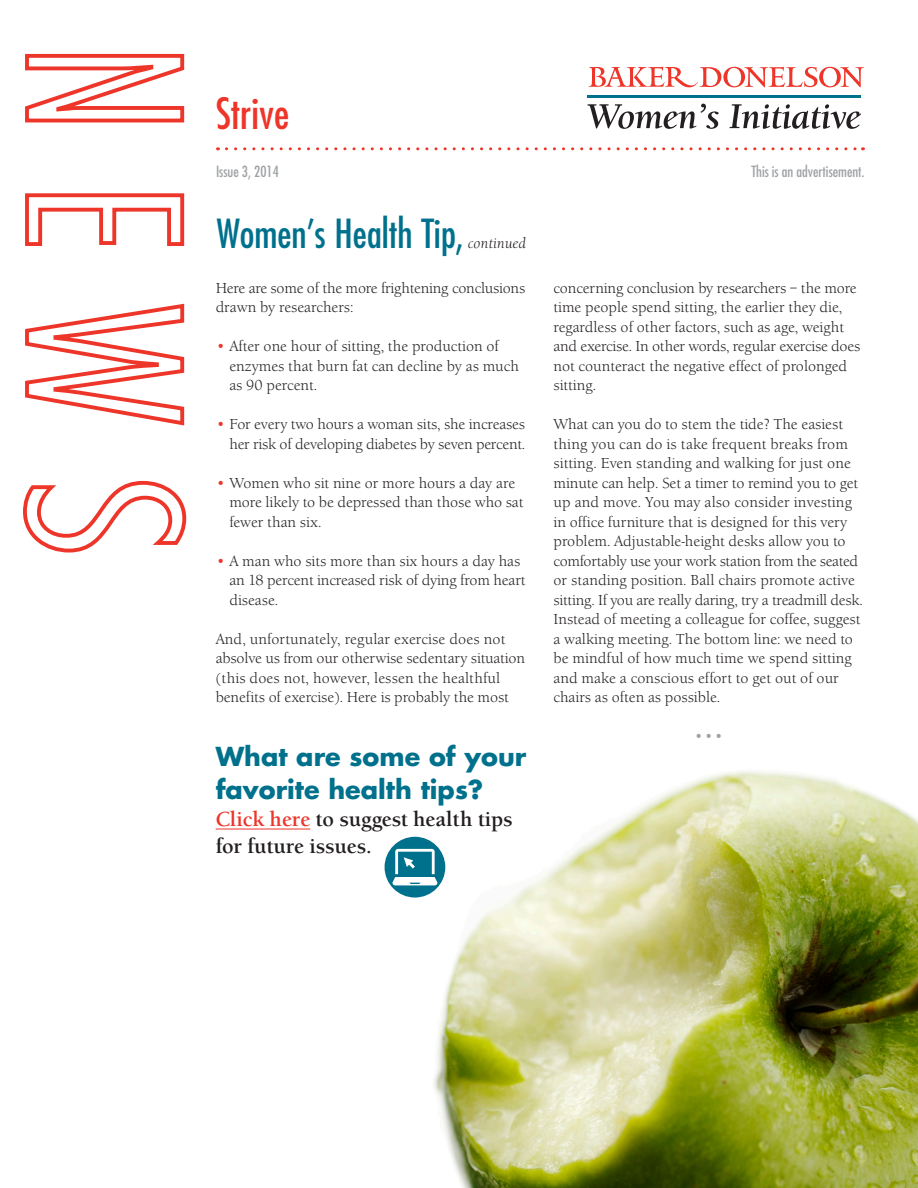
<style>
.page{position:relative;width:918px;height:1188px;background:#fff}
.page>*{position:absolute;margin:0;border:0;box-sizing:border-box;transform-origin:0 0}
.t1{font:condensed 42px "Futura";color:#ee3529}
.t2{font:condensed 39px "Futura";color:#00718c}
.t3{font:700 25.5px/33px "Futura";color:#00718c}
.t4{font:700 21px/27px "Berkeley Old ITC";color:#231f20}
.t5{font:15px/19.5px "Berkeley Old ITC";color:#231f20}
.t6{font:condensed 15px "Futura";color:#9fa3a6}
.t7{font:italic 15px "Berkeley Old ITC";color:#231f20}
.t8{font:15px "Berkeley Old ITC";color:#9fa3a6}
.s1{color:#ee3529}
</style>
<div class="page">
<svg style="left:25px;top:53px;width:160px;height:70px"></svg>
<svg style="left:25px;top:193px;width:160px;height:53px"></svg>
<svg style="left:25px;top:303px;width:160px;height:123px"></svg>
<svg style="left:23px;top:480px;width:164px;height:73px"></svg>
<img style="left:399px;top:771px;width:519px;height:417px">
<svg style="left:226px;top:147px;width:637px;height:3px"></svg>
<svg style="left:589px;top:67px;width:275px;height:20px"></svg>
<svg style="left:587px;top:104px;width:132px;height:25px"></svg>
<svg style="left:730px;top:104px;width:131px;height:25px"></svg>
<hr style="left:588px;top:95px;width:273px;height:2px;background:#00718c">
<hr style="left:216px;top:829px;width:94px;height:1px;background:#ee3529">
<div style="left:385px;top:837px;width:60px;height:61px;background:#00718c;border-radius:50%"></div>
<svg style="left:392px;top:849px;width:45px;height:36px"></svg>
<h1 class="t1" style="left:216px;top:88px;width:75px">Strive</h1>
<p class="t6" style="left:216px;top:162px;width:64px">Issue 3, 2014</p>
<p class="t2" style="left:217px;top:210px;width:249px">Women’s Health Tip,</p>
<p class="t7" style="left:468px;top:234px;width:60px">continued</p>
<p class="t5" style="left:216px;top:278px;width:311px">Here are some of the more frightening conclusions drawn by researchers:</p>
<p class="t5" style="left:229px;top:336px;width:291px;text-indent:-14px"><span class="s1">•</span> After one hour of sitting, the production of enzymes that burn fat can decline by as much as 90 percent.</p>
<p class="t5" style="left:216px;top:414px;width:311px;text-align:right"><span class="s1">•</span> For every two hours a woman sits, she increases her risk of developing diabetes by seven percent.</p>
<p class="t5" style="left:229px;top:473px;width:295px;text-indent:-14px"><span class="s1">•</span> Women who sit nine or more hours a day are more likely to be depressed than those who sat fewer than six.</p>
<p class="t5" style="left:229px;top:551px;width:298px;text-indent:-14px"><span class="s1">•</span> A man who sits more than six hours a day has an 18 percent increased risk of dying from heart disease.</p>
<p class="t5" style="left:216px;top:629px;width:311px">And, unfortunately, regular exercise does not absolve us from our otherwise sedentary situation (this does not, however, lessen the healthful benefits of exercise). Here is probably the most</p>
<p class="t3" style="left:216px;top:739px;width:312px">What are some of your favorite health tips?</p>
<p class="t4" style="left:216px;top:805px;width:298px"><span class="s1">Click here</span> to suggest health tips for future issues.</p>
<p class="t6" style="left:751px;top:162px;width:115px">This is an advertisement.</p>
<p class="t5" style="left:554px;top:278px;width:308px">concerning conclusion by researchers – the more time people spend sitting, the earlier they die, regardless of other factors, such as age, weight and exercise. In other words, regular exercise does not counteract the negative effect of prolonged sitting.</p>
<p class="t5" style="left:554px;top:414px;width:311px">What can you do to stem the tide? The easiest thing you can do is take frequent breaks from sitting. Even standing and walking for just one minute can help. Set a timer to remind you to get up and move. You may also consider investing in office furniture that is designed for this very problem. Adjustable-height desks allow you to comfortably use your work station from the seated or standing position. Ball chairs promote active sitting. If you are really daring, try a treadmill desk.<br>Instead of meeting a colleague for coffee, suggest a walking meeting. The bottom line: we need to be mindful of how much time we spend sitting and make a conscious effort to get out of our chairs as often as possible.</p>
<p class="t8" style="left:694px;top:727px;width:32px">•••</p>
</div>
